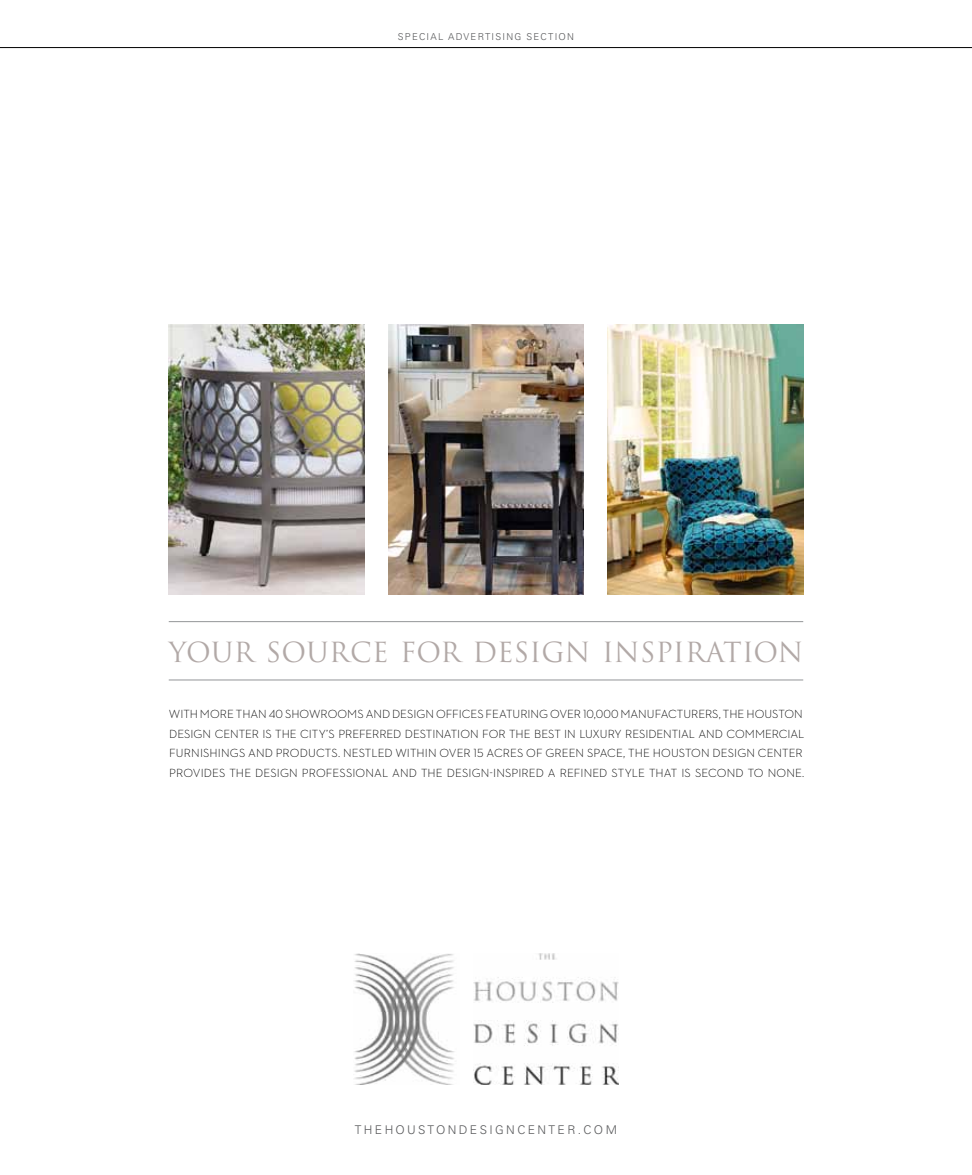
<style>
.page{position:relative;width:972px;height:1175px;background:#fff}
.page>*{position:absolute;margin:0;border:0;box-sizing:border-box;transform-origin:0 0}
.t1{font:27px "Trajan Pro";letter-spacing:.01em;color:#b2a9a7}
.t2{font:300 12px/19.5px "Neutraface 2 Text";color:#000}
.t3{font:300 12px "Univers";letter-spacing:.2em;color:#58595b}
.t4{font:300 9.45px "Univers";letter-spacing:.13em;color:#58595b}
</style>
<div class="page">
<img style="left:474px;top:953px;width:144px;height:131px">
<img style="left:354px;top:953px;width:101px;height:131px">
<hr style="left:169px;top:621px;width:634px;height:1px;background:#939598">
<hr style="left:169px;top:679px;width:634px;height:1px;background:#939598">
<img style="left:169px;top:324px;width:195px;height:270px">
<img style="left:388px;top:324px;width:196px;height:270px">
<img style="left:608px;top:324px;width:195px;height:270px">
<hr style="left:0;top:47px;width:972px;height:1px;background:#000">
<p class="t4" style="left:398px;top:31px;width:178px">SPECIAL ADVERTISING SECTION</p>
<h1 class="t1" style="left:169px;top:635px;width:636px">YOUR SOURCE FOR DESIGN INSPIRATION</h1>
<p class="t2" style="left:169px;top:704px;width:637px">WITH MORE THAN 40 SHOWROOMS AND DESIGN OFFICES FEATURING OVER 10,000 MANUFACTURERS, THE HOUSTON DESIGN CENTER IS THE CITY’S PREFERRED DESTINATION FOR THE BEST IN LUXURY RESIDENTIAL AND COMMERCIAL FURNISHINGS AND PRODUCTS. NESTLED WITHIN OVER 15 ACRES OF GREEN SPACE, THE HOUSTON DESIGN CENTER PROVIDES THE DESIGN PROFESSIONAL AND THE DESIGN-INSPIRED A REFINED STYLE THAT IS SECOND TO NONE.</p>
<p class="t3" style="left:355px;top:1123px;width:264px">THEHOUSTONDESIGNCENTER.COM</p>
</div>
